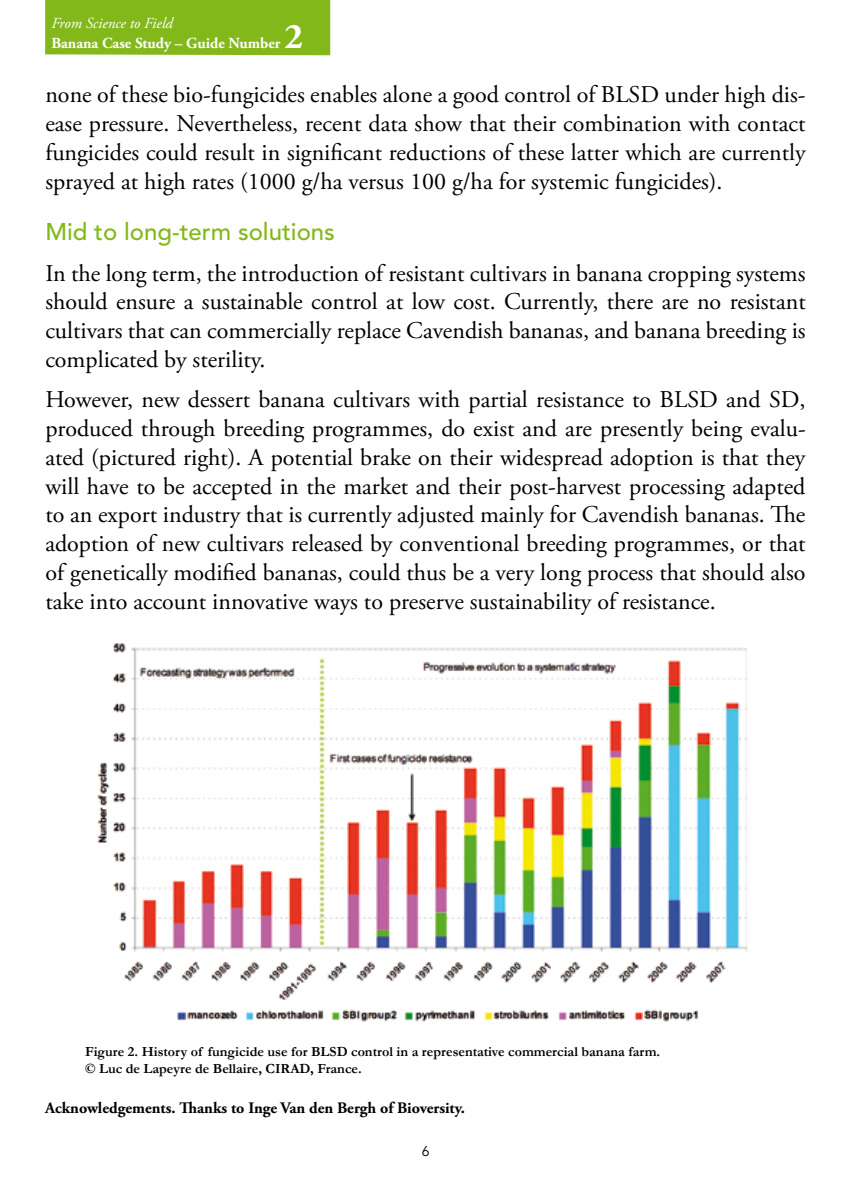
<style>
.page{position:relative;width:851px;height:1191px;background:#fff}
.page>*{position:absolute;margin:0;border:0;box-sizing:border-box;transform-origin:0 0}
.t1{font:700 36px "Adobe Garamond Pro";color:#fff}
.t2{font:24px/28.8px "Adobe Garamond Pro";color:#000;text-align:justify}
.t3{font:500 24px "Avenir";color:#83b81a}
.t4{font:700 16px "Adobe Garamond Pro";color:#000}
.t5{font:700 15.4px "Adobe Garamond Pro";color:#fff}
.t6{font:italic 15.4px "Adobe Garamond Pro";color:#fff}
.t7{font:700 14px/16.8px "Garamond";color:#000}
.t8{font:14px "Avenir";color:#000}
</style>
<div class="page">
<img style="left:97px;top:643px;width:650px;height:379px">
<div style="left:45px;top:0;width:285px;height:55px;background:#83b81a"></div>
<p class="t6" style="left:51px;top:14px;width:123px">From Science to Field</p>
<p class="t5" style="left:51px;top:34px;width:231px">Banana Case Study – Guide Number</p>
<h1 class="t1" style="left:284px;top:16px;width:20px">2</h1>
<p class="t2" style="left:45px;top:81px;width:761px">none of these bio-fungicides enables alone a good control of BLSD under high dis&shy;ease pressure. Nevertheless, recent data show that their combination with contact fungicides could result in significant reductions of these latter which are currently sprayed at high rates (1000 g/ha versus 100 g/ha for systemic fungicides).</p>
<p class="t3" style="left:45px;top:218px;width:291px">Mid to long-term solutions</p>
<p class="t2" style="left:45px;top:259px;width:761px">In the long term, the introduction of resistant cultivars in banana cropping systems should ensure a sustainable control at low cost. Currently, there are no resistant cultivars that can commercially replace Cavendish bananas, and banana breeding is complicated by sterility.</p>
<p class="t2" style="left:45px;top:386px;width:761px">However, new dessert banana cultivars with partial resistance to BLSD and SD, produced through breeding programmes, do exist and are presently being evalu&shy;ated (pictured right). A potential brake on their widespread adoption is that they will have to be accepted in the market and their post-harvest processing adapted to an export industry that is currently adjusted mainly for Cavendish bananas. The adoption of new cultivars released by conventional breeding programmes, or that of genetically modified bananas, could thus be a very long process that should also take into account innovative ways to preserve sustainability of resistance.</p>
<p class="t7" style="left:85px;top:1042px;width:576px">Figure 2. History of fungicide use for BLSD control in a representative commercial banana farm. © Luc de Lapeyre de Bellaire, CIRAD, France.</p>
<p class="t4" style="left:45px;top:1098px;width:421px">Acknowledgements. Thanks to Inge Van den Bergh of Bioversity.</p>
<p class="t8" style="left:422px;top:1143px;width:9px">6</p>
</div>
